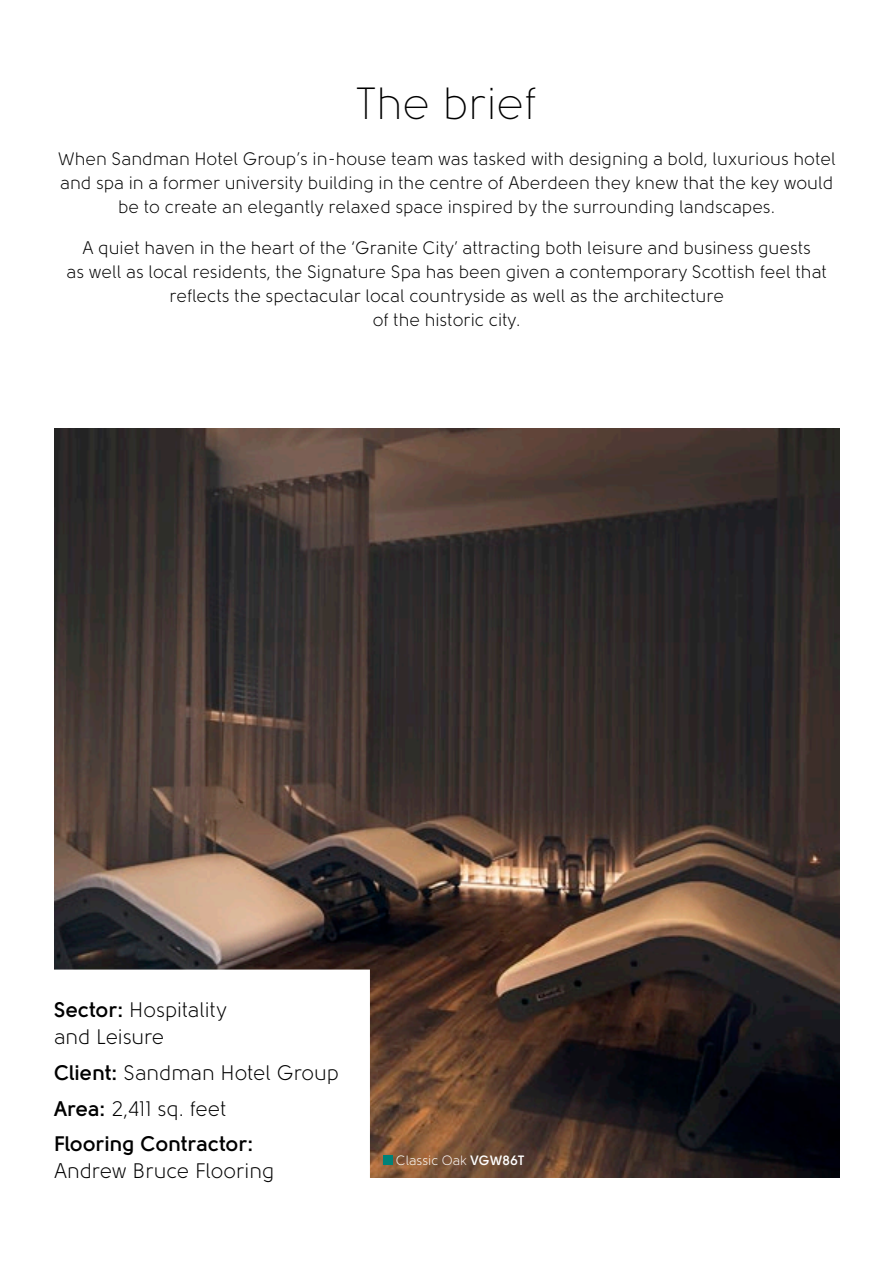
<style>
.page{position:relative;width:893px;height:1263px;background:#fff}
.page>*{position:absolute;margin:0;border:0;box-sizing:border-box;transform-origin:0 0}
.t1{font:300 45px "Solomon";color:#000}
.t2{font:21px/27px "Solomon";letter-spacing:-.005em;color:#000}
.t3{font:700 21px/27px "Solomon";letter-spacing:.005em;color:#000}
.t4{font:18px/24px "Solomon";color:#000;text-align:center}
.t5{font:13.5px "Solomon";color:#fff}
.s1{font-weight:700}
.s2{font-weight:400}
</style>
<div class="page">
<img style="left:54px;top:428px;width:785px;height:750px">
<div style="left:2px;top:972px;width:366px;height:262px;background:#fff"></div>
<div style="left:383px;top:1155px;width:9px;height:10px;background:#008278"></div>
<p class="t1" style="left:356px;top:80px;width:182px">The brief</p>
<p class="t4" style="left:58px;top:147px;width:779px">When Sandman Hotel Group’s in-house team was tasked with designing a bold, luxurious hotel and spa in a former university building in the centre of Aberdeen they knew that the key would be to create an elegantly relaxed space inspired by the surrounding landscapes.</p>
<p class="t4" style="left:66px;top:236px;width:762px">A quiet haven in the heart of the ‘Granite City’ attracting both leisure and business guests<br>as well as local residents, the Signature Spa has been given a contemporary Scottish feel that reflects the spectacular local countryside as well as the architecture<br>of the historic city.</p>
<p class="t2" style="left:54px;top:997px;width:174px"><span class="s1">Sector:</span> Hospitality and Leisure</p>
<p class="t2" style="left:54px;top:1059px;width:287px"><span class="s1">Client:</span> Sandman Hotel Group</p>
<p class="t2" style="left:54px;top:1095px;width:174px"><span class="s1">Area:</span> 2,411 sq. feet</p>
<p class="t3" style="left:54px;top:1130px;width:222px">Flooring Contractor:<br><span class="s2">Andrew Bruce Flooring</span></p>
<p class="t5" style="left:396px;top:1153px;width:130px">Classic Oak <span class="s1">VGW86T</span></p>
</div>
